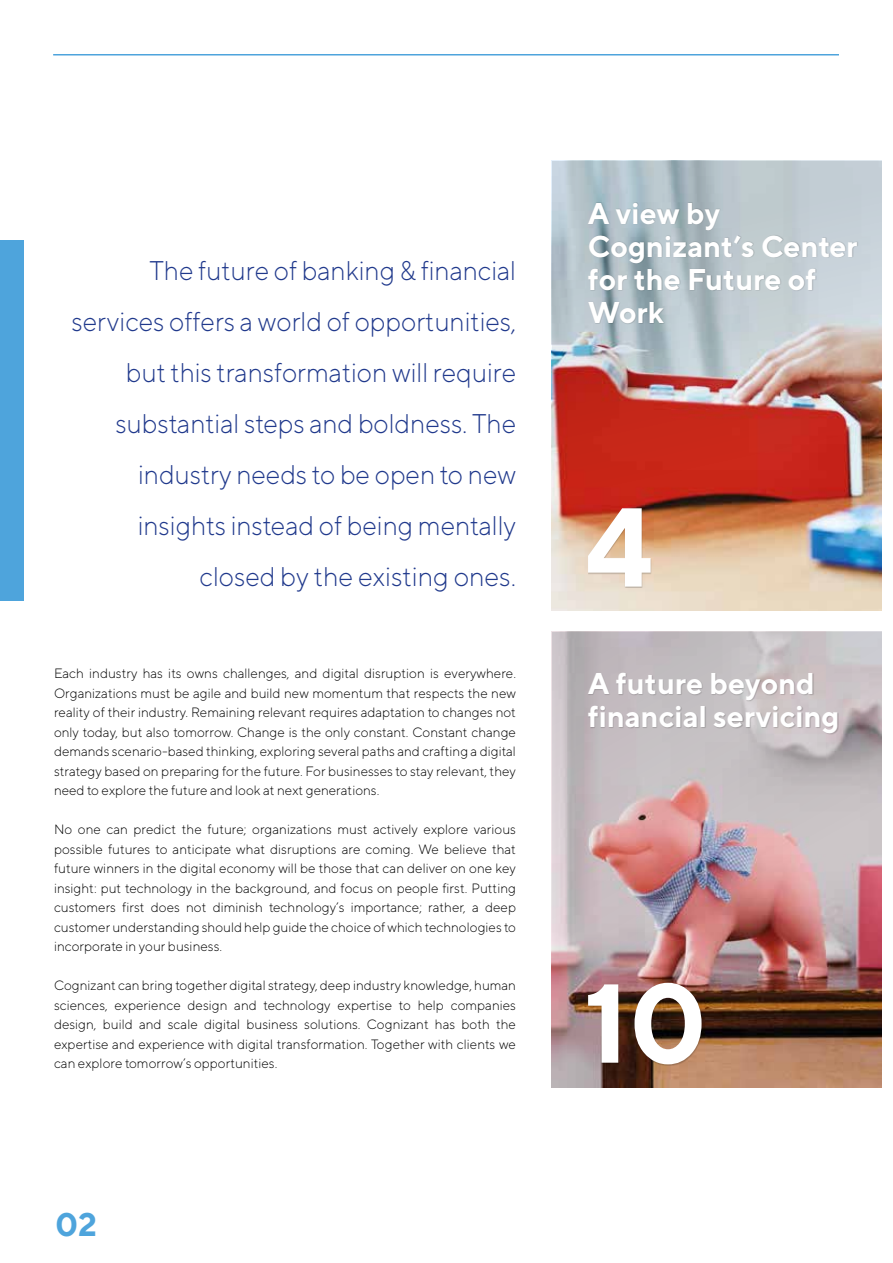
<style>
.page{position:relative;width:893px;height:1263px;background:#fff}
.page>*{position:absolute;margin:0;border:0;box-sizing:border-box;transform-origin:0 0}
.t1{font:700 111.75px "TT Norms";color:#fff}
.t2{font:700 32.7px "TT Norms";color:#4ea4dc}
.t3{font:700 30px/33px "TT Norms";color:#fff}
.t4{font:300 27px/51px "TT Norms";letter-spacing:-.005em;color:#20398c;text-align:right}
.t5{font:300 13.5px/19.5px "TT Norms";color:#000;text-align:justify}
</style>
<div class="page">
<hr style="left:53px;top:54px;width:786px;height:2px;background:#4ea4dc">
<div style="left:0;top:240px;width:23px;height:361px;background:#4ea4dc"></div>
<img style="left:552px;top:632px;width:329px;height:456px">
<img style="left:552px;top:161px;width:329px;height:450px">
<div style="left:588px;top:673px;width:251px;height:62px;background:#000;opacity:.2"></div>
<div style="left:588px;top:202px;width:270px;height:122px;background:#000;opacity:.2"></div>
<div style="left:588px;top:982px;width:115px;height:84px;background:#000;opacity:.2"></div>
<div style="left:588px;top:508px;width:65px;height:80px;background:#000;opacity:.2"></div>
<p class="t4" style="left:72px;top:244px;width:446px">The future of banking &amp; financial services offers a world of opportunities, but this transformation will require substantial steps and boldness. The industry needs to be open to new insights instead of being mentally closed by the existing ones.</p>
<p class="t5" style="left:54px;top:663px;width:464px">Each industry has its owns challenges, and digital disruption is everywhere.<br>Organizations must be agile and build new momentum that respects the new reality of their industry. Remaining relevant requires adaptation to changes not only today, but also tomorrow. Change is the only constant. Constant change demands scenario-based thinking, exploring several paths and crafting a digital strategy based on preparing for the future. For businesses to stay relevant, they need to explore the future and look at next generations.</p>
<p class="t5" style="left:54px;top:819px;width:464px">No one can predict the future; organizations must actively explore various possible futures to anticipate what disruptions are coming. We believe that future winners in the digital economy will be those that can deliver on one key insight: put technology in the background, and focus on people first. Putting customers first does not diminish technology’s importance; rather, a deep customer understanding should help guide the choice of which technologies to incorporate in your business.</p>
<p class="t5" style="left:54px;top:975px;width:464px">Cognizant can bring together digital strategy, deep industry knowledge, human sciences, experience design and technology expertise to help companies design, build and scale digital business solutions. Cognizant has both the expertise and experience with digital transformation. Together with clients we can explore tomorrow’s opportunities.</p>
<h2 class="t2" style="left:55px;top:1204px;width:43px">02</h2>
<h3 class="t3" style="left:588px;top:196px;width:271px">A view by<br>Cognizant’s Center for the Future of<br>Work</h3>
<h1 class="t1" style="left:585px;top:477px;width:70px">4</h1>
<h3 class="t3" style="left:588px;top:667px;width:253px">A future beyond financial servicing</h3>
<h1 class="t1" style="left:584px;top:953px;width:126px">10</h1>
</div>
